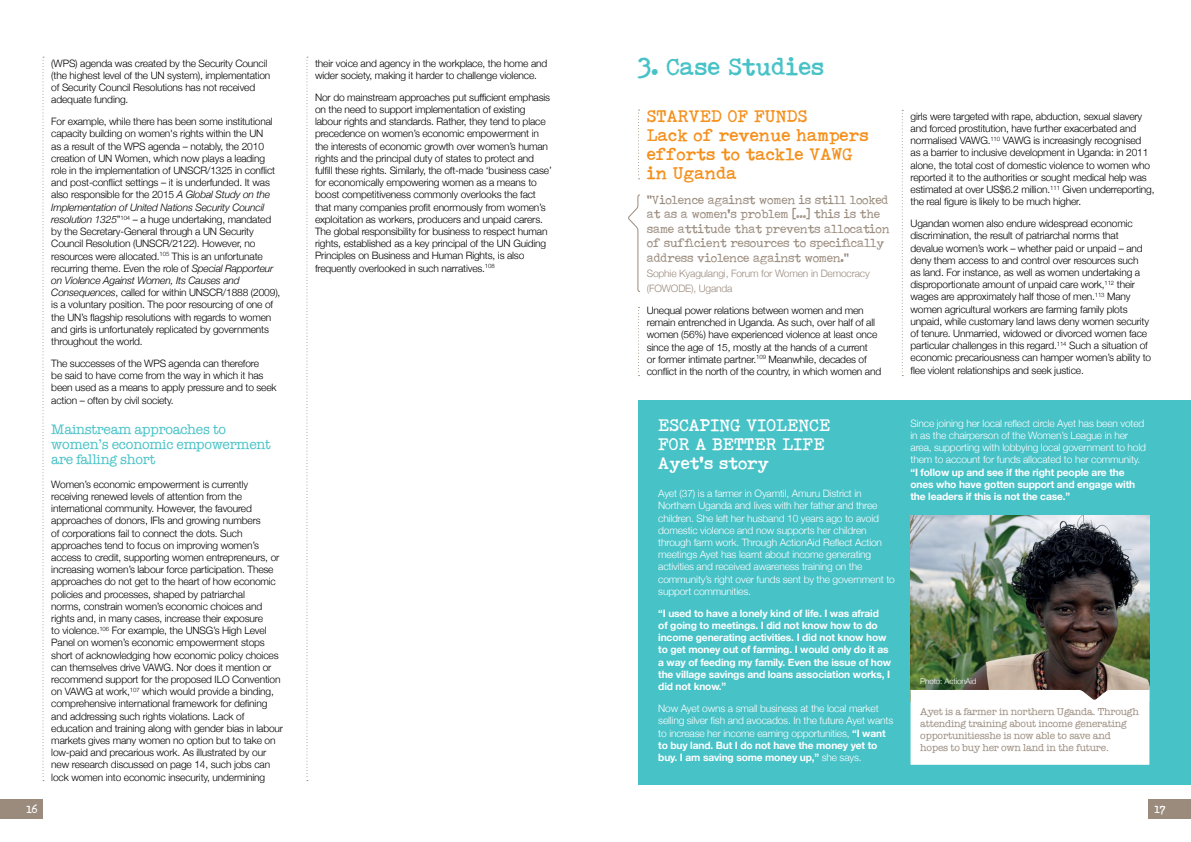
<style>
.page{position:relative;width:1191px;height:842px;background:#fff}
.page>*{position:absolute;margin:0;border:0;box-sizing:border-box;transform-origin:0 0}
.t1{font:800 24px "Smithy XT";letter-spacing:.01em;color:#47c2c7}
.t2{font:800 17px/19px "Smithy XT";letter-spacing:.01em;color:#f4901d}
.t3{font:800 17px/19px "Smithy XT";letter-spacing:.01em;color:#fff}
.t4{font:14px/15px "American Typewriter";letter-spacing:-.015em;color:#47c2c7}
.t5{font:12px/14.5px "Smithy XT";letter-spacing:-.015em;color:#9a8b7d}
.t6{font:300 10.2px/12.2px "Helvetica Neue";letter-spacing:-.015em;color:#000}
.t7{font:300 10.2px/12.2px "Helvetica Neue";letter-spacing:-.015em;color:#fff}
.t8{font:700 10.2px/12.2px "Helvetica Neue";letter-spacing:-.015em;color:#fff}
.t9{font:10.2px/12.2px "American Typewriter";letter-spacing:-.015em;color:#9a8b7d}
.t10{font:300 10.2px/15px "Helvetica Neue";letter-spacing:-.015em;color:#9a8b7d}
.t11{font:800 10.2px "Smithy XT";color:#fff}
.t12{font:300 8px "Helvetica Neue";letter-spacing:-.015em;color:#fff}
.s1{font-style:italic}
.s2{font-weight:700}
</style>
<div class="page">
<div style="left:0;top:799px;width:43px;height:20px;background:#9a8b7d"></div>
<div style="left:1148px;top:799px;width:43px;height:20px;background:#9a8b7d"></div>
<svg style="left:306px;top:57px;width:2px;height:724px"></svg>
<svg style="left:638px;top:110px;width:1px;height:69px"></svg>
<svg style="left:638px;top:307px;width:1px;height:69px"></svg>
<svg style="left:901px;top:110px;width:2px;height:266px"></svg>
<svg style="left:43px;top:57px;width:1px;height:724px"></svg>
<div style="left:638px;top:400px;width:553px;height:385px;background:#47c2c7"></div>
<img style="left:910px;top:516px;width:239px;height:174px">
<div style="left:910px;top:690px;width:239px;height:75px;background:#fff"></div>
<svg style="left:628px;top:194px;width:12px;height:98px"></svg>
<p class="t6" style="left:51px;top:56px;width:221px">(WPS) agenda was created by the Security Council (the highest level of the UN system), implementation of Security Council Resolutions has not received adequate funding.</p>
<p class="t6" style="left:51px;top:115px;width:231px">For example, while there has been some institutional capacity building on women's rights within the UN<br>as a result of the WPS agenda – notably, the 2010 creation of UN Women, which now plays a leading role in the implementation of UNSCR/1325 in conflict and post-conflict settings – it is underfunded. It was also responsible for the 2015 <span class="s1">A Global Study on the Implementation of United Nations Security Council resolution 1325</span>”<sup>104</sup> – a huge undertaking, mandated by the Secretary-General through a UN Security Council Resolution (UNSCR/2122). However, no resources were allocated.<sup>105</sup> This is an unfortunate recurring theme. Even the role of <span class="s1">Special Rapporteur on Violence Against Women, Its Causes and Consequences</span>, called for within UNSCR/1888 (2009), is a voluntary position. The poor resourcing of one of the UN’s flagship resolutions with regards to women and girls is unfortunately replicated by governments throughout the world.</p>
<p class="t6" style="left:51px;top:357px;width:227px">The successes of the WPS agenda can therefore<br>be said to have come from the way in which it has been used as a means to apply pressure and to seek action – often by civil society.</p>
<h3 class="t4" style="left:51px;top:422px;width:221px">Mainstream approaches to women’s economic empowerment are falling short</h3>
<p class="t6" style="left:51px;top:477px;width:233px">Women’s economic empowerment is currently receiving renewed levels of attention from the international community. However, the favoured approaches of donors, IFIs and growing numbers<br>of corporations fail to connect the dots. Such approaches tend to focus on improving women’s access to credit, supporting women entrepreneurs, or increasing women’s labour force participation. These approaches do not get to the heart of how economic policies and processes, shaped by patriarchal<br>norms, constrain women’s economic choices and rights and, in many cases, increase their exposure<br>to violence.<sup>106</sup> For example, the UNSG’s High Level Panel on women’s economic empowerment stops short of acknowledging how economic policy choices can themselves drive VAWG. Nor does it mention or recommend support for the proposed ILO Convention on VAWG at work,<sup>107</sup> which would provide a binding, comprehensive international framework for defining and addressing such rights violations. Lack of education and training along with gender bias in labour markets gives many women no option but to take on low-paid and precarious work. As illustrated by our new research discussed on page 14, such jobs can lock women into economic insecurity, undermining</p>
<p class="t6" style="left:315px;top:56px;width:234px">their voice and agency in the workplace, the home and wider society, making it harder to challenge violence.</p>
<p class="t6" style="left:315px;top:90px;width:238px">Nor do mainstream approaches put sufficient emphasis on the need to support implementation of existing labour rights and standards. Rather, they tend to place precedence on women’s economic empowerment in the interests of economic growth over women’s human rights and the principal duty of states to protect and fulfill these rights. Similarly, the oft-made ‘business case’ for economically empowering women as a means to boost competitiveness commonly overlooks the fact that many companies profit enormously from women’s exploitation as workers, producers and unpaid carers.<br>The global responsibility for business to respect human rights, established as a key principal of the UN Guiding Principles on Business and Human Rights, is also frequently overlooked in such narratives.<sup>108</sup></p>
<h1 class="t1" style="left:638px;top:51px;width:187px">3. Case Studies</h1>
<h2 class="t2" style="left:647px;top:106px;width:223px">STARVED OF FUNDS<br>Lack of revenue hampers efforts to tackle VAWG in Uganda</h2>
<p class="t5" style="left:647px;top:192px;width:244px">"Violence against women is still looked at as a women's problem […] this is the same attitude that prevents allocation of sufficient resources to specifically address violence against women."</p>
<p class="t10" style="left:647px;top:265px;width:224px">Sophie Kyagulangi, Forum for Women in Democracy (FOWODE), Uganda</p>
<p class="t6" style="left:647px;top:303px;width:236px">Unequal power relations between women and men remain entrenched in Uganda. As such, over half of all women (56%) have experienced violence at least once since the age of 15, mostly at the hands of a current<br>or former intimate partner.<sup>109</sup> Meanwhile, decades of conflict in the north of the country, in which women and</p>
<p class="t6" style="left:910px;top:109px;width:245px">girls were targeted with rape, abduction, sexual slavery and forced prostitution, have further exacerbated and normalised VAWG.<sup>110</sup> VAWG is increasingly recognised<br>as a barrier to inclusive development in Uganda: in 2011 alone, the total cost of domestic violence to women who reported it to the authorities or sought medical help was estimated at over US$6.2 million.<sup>111</sup> Given underreporting, the real figure is likely to be much higher.</p>
<p class="t6" style="left:910px;top:217px;width:242px">Ugandan women also endure widespread economic discrimination, the result of patriarchal norms that devalue women’s work – whether paid or unpaid – and deny them access to and control over resources such<br>as land. For instance, as well as women undertaking a disproportionate amount of unpaid care work,<sup>112</sup> their wages are approximately half those of men.<sup>113</sup> Many women agricultural workers are farming family plots unpaid, while customary land laws deny women security of tenure. Unmarried, widowed or divorced women face particular challenges in this regard.<sup>114</sup> Such a situation of economic precariousness can hamper women’s ability to flee violent relationships and seek justice.</p>
<h2 class="t3" style="left:658px;top:415px;width:173px">ESCAPING VIOLENCE<br>FOR A BETTER LIFE<br>Ayet's story</h2>
<p class="t7" style="left:910px;top:416px;width:237px">Since joining her local reflect circle Ayet has been voted in as the chairperson of the Women’s League in her area, supporting with lobbying local government to hold them to account for funds allocated to her community.</p>
<p class="t8" style="left:910px;top:466px;width:226px">“I follow up and see if the right people are the ones who have gotten support and engage with the leaders if this is not the case.”</p>
<p class="t7" style="left:658px;top:487px;width:238px">Ayet (37) is a farmer in Oyamtil, Amuru District in Northern Uganda and lives with her father and three children. She left her husband 10 years ago to avoid domestic violence and now supports her children through farm work. Through ActionAid Reflect Action meetings Ayet has learnt about income generating activities and received awareness training on the community’s right over funds sent by the government to support communities.</p>
<p class="t8" style="left:658px;top:607px;width:234px">“I used to have a lonely kind of life. I was afraid<br>of going to meetings. I did not know how to do income generating activities. I did not know how to get money out of farming. I would only do it as a way of feeding my family. Even the issue of how the village savings and loans association works, I did not know.”</p>
<p class="t7" style="left:658px;top:702px;width:236px">Now Ayet owns a small business at the local market selling silver fish and avocados. In the future Ayet wants to increase her income earning opportunities, <span class="s2">“I want to buy land. But I do not have the money yet to buy. I am saving some money up,”</span> she says.</p>
<p class="t12" style="left:920px;top:675px;width:58px">Photo: ActionAid</p>
<p class="t9" style="left:920px;top:705px;width:220px">Ayet is a farmer in northern Uganda. Through attending training about income generating opportunitiesshe is now able to save and hopes to buy her own land in the future.</p>
<p class="t11" style="left:27px;top:802px;width:12px">16</p>
<p class="t11" style="left:1154px;top:803px;width:12px">17</p>
</div>
